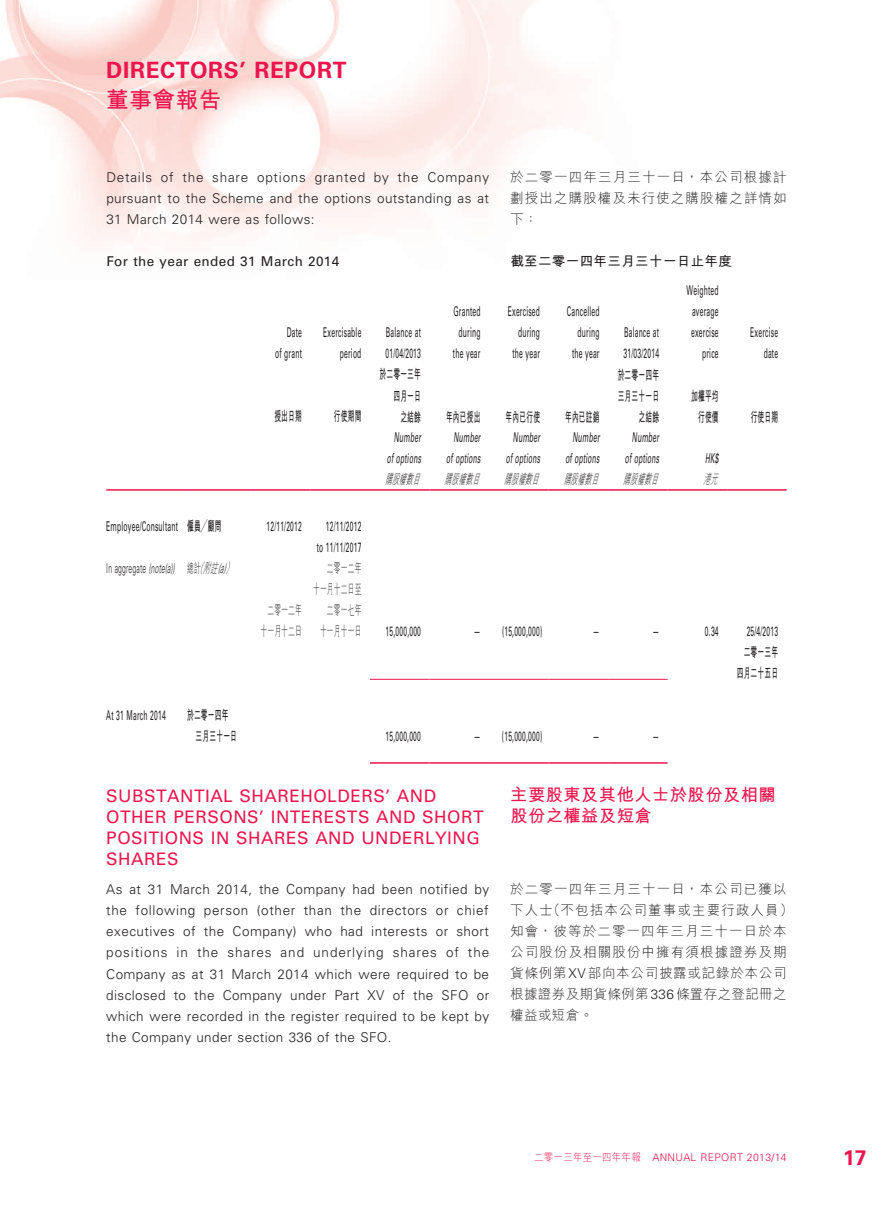
<style>
.page{position:relative;width:893px;height:1212px;background:#fff}
.page>*{position:absolute;margin:0;border:0;box-sizing:border-box;transform-origin:0 0}
.t1{font:700 22.5px "Univers";color:#ed154e}
.t2{font:700 22.5px "M Hei HK";letter-spacing:.03em;color:#ed154e}
.t3{font:700 21px "Univers";color:#ed154e}
.t4{font:17.25px "Univers";letter-spacing:.03em;color:#ed154e}
.t5{font:700 17.25px/21px "M Hei HK";letter-spacing:.03em;color:#ed154e}
.t6{font:300 13.5px/21px "Univers";letter-spacing:.03em;color:#231f20;text-align:justify}
.t7{font:13.5px/21px "Univers";letter-spacing:.03em;color:#231f20;text-align:right;scale:.5 1}
.t8{font:300 13.5px/21px "M Hei HK";letter-spacing:.08em;color:#231f20;text-align:justify}
.t9{font:700 13.5px/21px "M Hei HK";letter-spacing:.03em;color:#231f20;text-align:right;scale:.5 1}
.t10{font:italic 13.5px/21px "Univers";letter-spacing:.03em;color:#231f20;text-align:center;scale:.5 1}
.t11{font:300 13.5px/21px "M Hei HK";letter-spacing:.03em;color:#231f20;text-align:center;scale:.5 1}
.t12{font:300 13.5px "Univers";letter-spacing:.03em;color:#231f20;scale:.5 1}
.t13{font:italic 300 13.5px "M Hei HK";color:#231f20;scale:.5 1}
.t14{font:13.5px "Univers";letter-spacing:.03em;color:#231f20}
.t15{font:700 13.5px "M Hei HK";letter-spacing:.03em;color:#231f20}
.t16{font:300 10.5px "Univers";letter-spacing:.03em;color:#ed154e}
.s1{font-family:"M Hei HK";font-weight:700}
.s2{font-style:italic}
.s3{font-family:"M Hei HK"}
.s4{font-family:"M Hei HK";font-style:italic}
.s5{font-family:"Univers"}
</style>
<div class="page">
<img style="left:0;top:0;width:668px;height:679px">
<hr style="left:106px;top:489px;width:81px;height:2px;background:#ed154e">
<hr style="left:187px;top:489px;width:64px;height:2px;background:#ed154e">
<hr style="left:251px;top:489px;width:59px;height:2px;background:#ed154e">
<hr style="left:310px;top:489px;width:60px;height:2px;background:#ed154e">
<hr style="left:370px;top:489px;width:59px;height:2px;background:#ed154e">
<hr style="left:429px;top:489px;width:60px;height:2px;background:#ed154e">
<hr style="left:489px;top:489px;width:60px;height:2px;background:#ed154e">
<hr style="left:549px;top:489px;width:59px;height:2px;background:#ed154e">
<hr style="left:608px;top:489px;width:60px;height:2px;background:#ed154e">
<hr style="left:668px;top:489px;width:59px;height:2px;background:#ed154e">
<hr style="left:727px;top:489px;width:60px;height:2px;background:#ed154e">
<hr style="left:370px;top:679px;width:59px;height:1px;background:#ed154e">
<hr style="left:429px;top:679px;width:60px;height:1px;background:#ed154e">
<hr style="left:489px;top:679px;width:60px;height:1px;background:#ed154e">
<hr style="left:549px;top:679px;width:59px;height:1px;background:#ed154e">
<hr style="left:608px;top:679px;width:60px;height:1px;background:#ed154e">
<hr style="left:370px;top:762px;width:59px;height:2px;background:#ed154e">
<hr style="left:429px;top:762px;width:60px;height:2px;background:#ed154e">
<hr style="left:489px;top:762px;width:60px;height:2px;background:#ed154e">
<hr style="left:549px;top:762px;width:59px;height:2px;background:#ed154e">
<hr style="left:608px;top:762px;width:60px;height:2px;background:#ed154e">
<h1 class="t1" style="left:106px;top:57px;width:16px">DIRECTORS</h1>
<h1 class="t1" style="left:239px;top:57px;width:47px">’ REPORT</h1>
<h1 class="t2" style="left:106px;top:83px;width:117px">董事會報告</h1>
<p class="t6" style="left:106px;top:166px;width:384px">Details of the share options granted by the Company pursuant to the Scheme and the options outstanding as at 31 March 2014 were as follows:</p>
<p class="t14" style="left:106px;top:253px;width:235px">For the year ended 31 March 2014</p>
<p class="t8" style="left:510px;top:166px;width:278px">於二零一四年三月三十一日，本公司根據計劃授出之購股權及未行使之購股權之詳情如下：</p>
<p class="t15" style="left:510px;top:251px;width:223px">截至二零一四年三月三十一日止年度</p>
<p class="t7" style="left:275px;top:322px;width:55px">Date<br>of grant</p>
<p class="t7" style="left:323px;top:322px;width:78px">Exercisable period</p>
<p class="t7" style="left:385px;top:322px;width:72px;text-align:left">Balance at<br>01/04/2013</p>
<p class="t9" style="left:274px;top:405px;width:57px">授出日期</p>
<p class="t9" style="left:334px;top:405px;width:57px">行使期間</p>
<p class="t9" style="left:380px;top:363px;width:84px">於二零一三年四月一日<br>之結餘</p>
<p class="t7" style="left:453px;top:301px;width:57px;text-align:center">G ranted during the year</p>
<p class="t7" style="left:508px;top:301px;width:66px">Exercised during the year</p>
<p class="t7" style="left:567px;top:301px;width:67px">Cancelled during the year</p>
<p class="t9" style="left:446px;top:405px;width:71px">年內已授出</p>
<p class="t9" style="left:506px;top:405px;width:71px">年內已行使</p>
<p class="t9" style="left:565px;top:405px;width:71px">年內已註銷</p>
<p class="t7" style="left:624px;top:322px;width:72px;text-align:left">Balance at<br>31/03/2014</p>
<p class="t9" style="left:618px;top:363px;width:84px">於二零一四年三月三十一日之結餘</p>
<p class="t10" style="left:387px;top:427px;width:70px">Number of options</p>
<p class="t10" style="left:446px;top:427px;width:70px">Number of options</p>
<p class="t10" style="left:506px;top:427px;width:70px">Number of options</p>
<p class="t10" style="left:565px;top:427px;width:70px">Number of options</p>
<p class="t10" style="left:625px;top:427px;width:70px">Number of options</p>
<p class="t7" style="left:687px;top:280px;width:66px">Weighted average exercise price</p>
<p class="t9" style="left:691px;top:384px;width:57px;text-align:center">加權平均行使價</p>
<p class="t10" style="left:705px;top:448px;width:29px">HK$</p>
<p class="t13" style="left:385px;top:470px;width:80px">購股權數目</p>
<p class="t13" style="left:445px;top:470px;width:80px">購股權數目</p>
<p class="t13" style="left:504px;top:470px;width:80px">購股權數目</p>
<p class="t13" style="left:564px;top:470px;width:80px">購股權數目</p>
<p class="t13" style="left:623px;top:470px;width:80px">購股權數目</p>
<p class="t13" style="left:704px;top:470px;width:38px">港元</p>
<p class="t7" style="left:750px;top:322px;width:57px">Exercise date</p>
<p class="t9" style="left:751px;top:405px;width:57px">行使日期</p>
<p class="t7" style="left:106px;top:515px;width:232px">Employee/Consultant <span class="s1">僱員╱顧問</span></p>
<p class="t7" style="left:266px;top:515px;width:72px">12/11/2012</p>
<p class="t7" style="left:317px;top:515px;width:91px">12/11/2012 to 11/11/2017</p>
<p class="t12" style="left:106px;top:560px;width:263px">In aggregate <span class="s2">(note(a))</span> <span class="s3">總計</span><span class="s4">（附註</span><span class="s2">(a)</span><span class="s4">）</span></p>
<p class="t11" style="left:260px;top:599px;width:84px">二零一二年十一月十二日</p>
<p class="t11" style="left:313px;top:557px;width:98px;text-align:right">二零一二年<br>十一月十二日至二零一七年<br>十一月十一日</p>
<p class="t7" style="left:106px;top:704px;width:120px">At 31 March 2014</p>
<p class="t9" style="left:196px;top:703px;width:84px;text-align:left;text-indent:-9px">於二零一四年三月三十一日</p>
<p class="t7" style="left:386px;top:621px;width:72px">15,000,000</p>
<p class="t7" style="left:474px;top:621px;width:139px">— (15,000,000)</p>
<p class="t7" style="left:593px;top:621px;width:15px">—</p>
<p class="t7" style="left:652px;top:621px;width:15px">—</p>
<p class="t7" style="left:705px;top:621px;width:29px">0.34</p>
<p class="t7" style="left:747px;top:621px;width:65px">25/4/2013</p>
<p class="t9" style="left:737px;top:640px;width:84px;text-align:center">二零一三年四月二十五日</p>
<p class="t7" style="left:386px;top:726px;width:72px">15,000,000</p>
<p class="t7" style="left:474px;top:726px;width:139px">— (15,000,000)</p>
<p class="t7" style="left:593px;top:726px;width:15px">—</p>
<p class="t7" style="left:652px;top:726px;width:15px">—</p>
<p class="t4" style="left:106px;top:785px;width:51px">SU BSTA</p>
<p class="t4" style="left:180px;top:785px;width:25px">NTIAL</p>
<p class="t4" style="left:240px;top:785px;width:13px">SHAREHOLDERS</p>
<p class="t4" style="left:385px;top:785px;width:50px">’ AND</p>
<p class="t4" style="left:106px;top:806px;width:13px">OTHER</p>
<p class="t4" style="left:173px;top:806px;width:13px">PERSO</p>
<p class="t4" style="left:233px;top:806px;width:69px">NS’ INTERESTS</p>
<p class="t4" style="left:376px;top:806px;width:60px">AND SHORT</p>
<p class="t4" style="left:106px;top:827px;width:11px">POSITIO</p>
<p class="t4" style="left:179px;top:827px;width:71px">NS IN SHARES</p>
<p class="t4" style="left:315px;top:827px;width:85px">AND UNDERLYI</p>
<p class="t4" style="left:452px;top:827px;width:26px">NG</p>
<p class="t4" style="left:106px;top:848px;width:13px">SHARES</p>
<p class="t6" style="left:106px;top:879px;width:384px">As at 31 March 2014, the Company had been notified by the following person (other than the directors or chief executives of the Company) who had interests or short positions in the shares and underlying shares of the Company as at 31 March 2014 which were required to be disclosed to the Company under Part XV of the SFO or which were recorded in the register required to be kept by the Company under section 336 of the SFO.</p>
<p class="t5" style="left:510px;top:783px;width:267px">主要股東及其他人士於股份及相關股份之權益及短倉</p>
<p class="t8" style="left:510px;top:878px;width:285px;text-align:left">於二零一四年三月三十一日，本公司已獲以下人士（不包括本公司董事或主要行政人員）知會，彼等於二零一四年三月三十一日於本公司股份及相關股份中擁有須根據證券及期貨條例第<span class="s5">XV</span>部向本公司披露或記錄於本公司根據證券及期貨條例第<span class="s5">336</span>條置存之登記冊之權益或短倉。</p>
<p class="t16" style="left:534px;top:1151px;width:254px"><span class="s3">二零一三年至一四年年報</span> ANNUAL REPORT 2013/14</p>
<h2 class="t3" style="left:843px;top:1145px;width:25px">17</h2>
</div>
